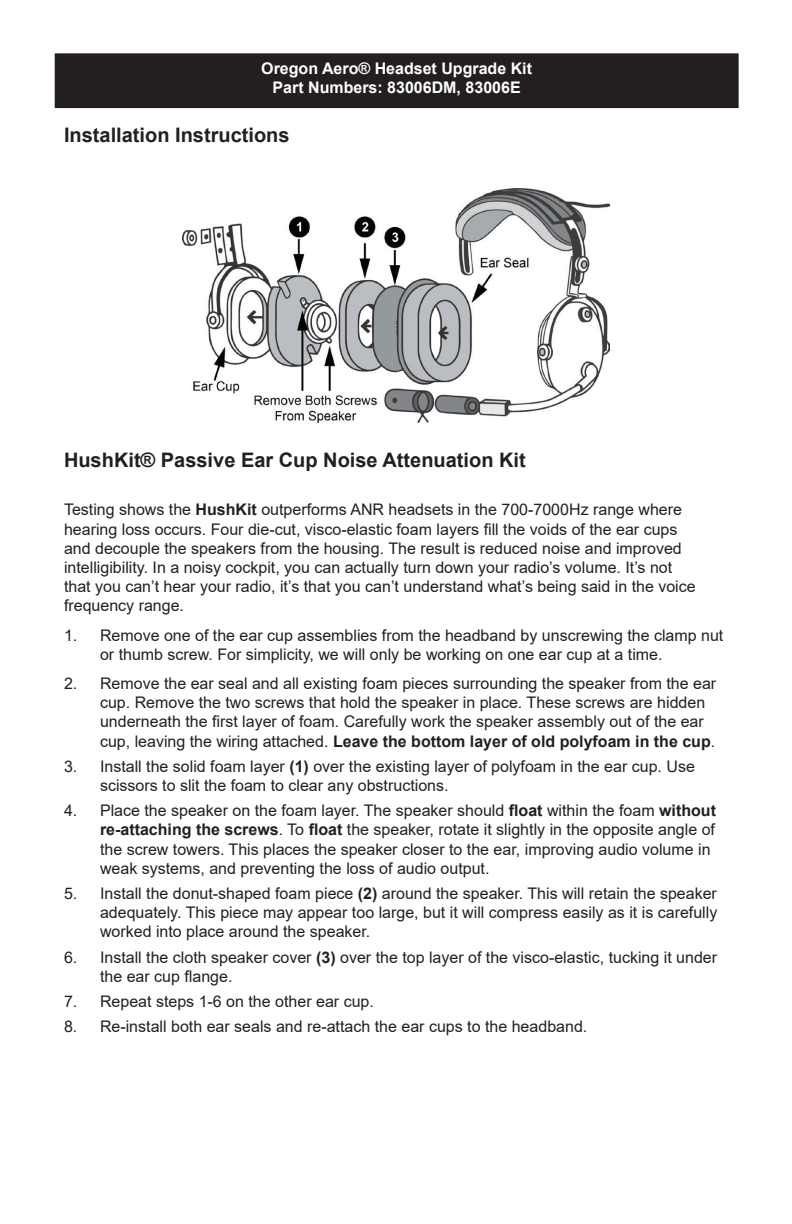
<style>
.page{position:relative;width:792px;height:1224px;background:#fff}
.page>*{position:absolute;margin:0;border:0;box-sizing:border-box;transform-origin:0 0}
.t1{font:700 20px "Arial";color:#231f20}
.t2{font:16px/19.2px "Arial";color:#231f20}
.t3{font:700 16px/19.2px "Arial";color:#fff;text-align:center}
.s1{font-weight:700}
</style>
<div class="page">
<img style="left:182px;top:188px;width:428px;height:234px">
<div style="left:55px;top:54px;width:683px;height:53px;background:#231f20"></div>
<div style="left:55px;top:53px;width:684px;height:55px;border:1px solid #231f20"></div>
<p class="t3" style="left:261px;top:59px;width:272px">Oregon Aero® Headset Upgrade Kit<br>Part Numbers: 83006DM, 83006E</p>
<p class="t1" style="left:64px;top:120px;width:227px">Installation Instructions</p>
<p class="t1" style="left:64px;top:446px;width:463px">HushKit® Passive Ear Cup Noise Attenuation Kit</p>
<p class="t2" style="left:64px;top:500px;width:633px">Testing shows the <span class="s1">HushKit</span> outperforms ANR headsets in the 700-7000Hz range where hearing loss occurs. Four die-cut, visco-elastic foam layers fill the voids of the ear cups and decouple the speakers from the housing. The result is reduced noise and improved intelligibility. In a noisy cockpit, you can actually turn down your radio’s volume. It’s not that you can’t hear your radio, it’s that you can’t understand what’s being said in the voice frequency range.</p>
<p class="t2" style="left:100px;top:625px;width:625px;text-indent:-36px">1. Remove one of the ear cup assemblies from the headband by unscrewing the clamp nut or thumb screw. For simplicity, we will only be working on one ear cup at a time.</p>
<p class="t2" style="left:100px;top:674px;width:618px;text-indent:-36px">2. Remove the ear seal and all existing foam pieces surrounding the speaker from the ear cup. Remove the two screws that hold the speaker in place. These screws are hidden underneath the first layer of foam. Carefully work the speaker assembly out of the ear cup, leaving the wiring attached. <span class="s1">Leave the bottom layer of old polyfoam in the cup</span>.</p>
<p class="t2" style="left:100px;top:756px;width:596px;text-indent:-36px">3. Install the solid foam layer <span class="s1">(1)</span> over the existing layer of polyfoam in the ear cup. Use scissors to slit the foam to clear any obstructions.</p>
<p class="t2" style="left:100px;top:801px;width:617px;text-indent:-36px">4. Place the speaker on the foam layer. The speaker should <span class="s1">float</span> within the foam <span class="s1">without re-attaching the screws</span>. To <span class="s1">float</span> the speaker, rotate it slightly in the opposite angle of the screw towers. This places the speaker closer to the ear, improving audio volume in weak systems, and preventing the loss of audio output.</p>
<p class="t2" style="left:100px;top:884px;width:619px;text-align:justify;text-indent:-36px">5. Install the donut-shaped foam piece <span class="s1">(2)</span> around the speaker. This will retain the speaker adequately. This piece may appear too large, but it will compress easily as it is carefully worked into place around the speaker.</p>
<p class="t2" style="left:100px;top:947px;width:619px;text-indent:-36px">6. Install the cloth speaker cover <span class="s1">(3)</span> over the top layer of the visco-elastic, tucking it under the ear cup flange.</p>
<p class="t2" style="left:64px;top:992px;width:311px">7. Repeat steps 1-6 on the other ear cup.</p>
<p class="t2" style="left:64px;top:1017px;width:525px">8. Re-install both ear seals and re-attach the ear cups to the headband.</p>
</div>
